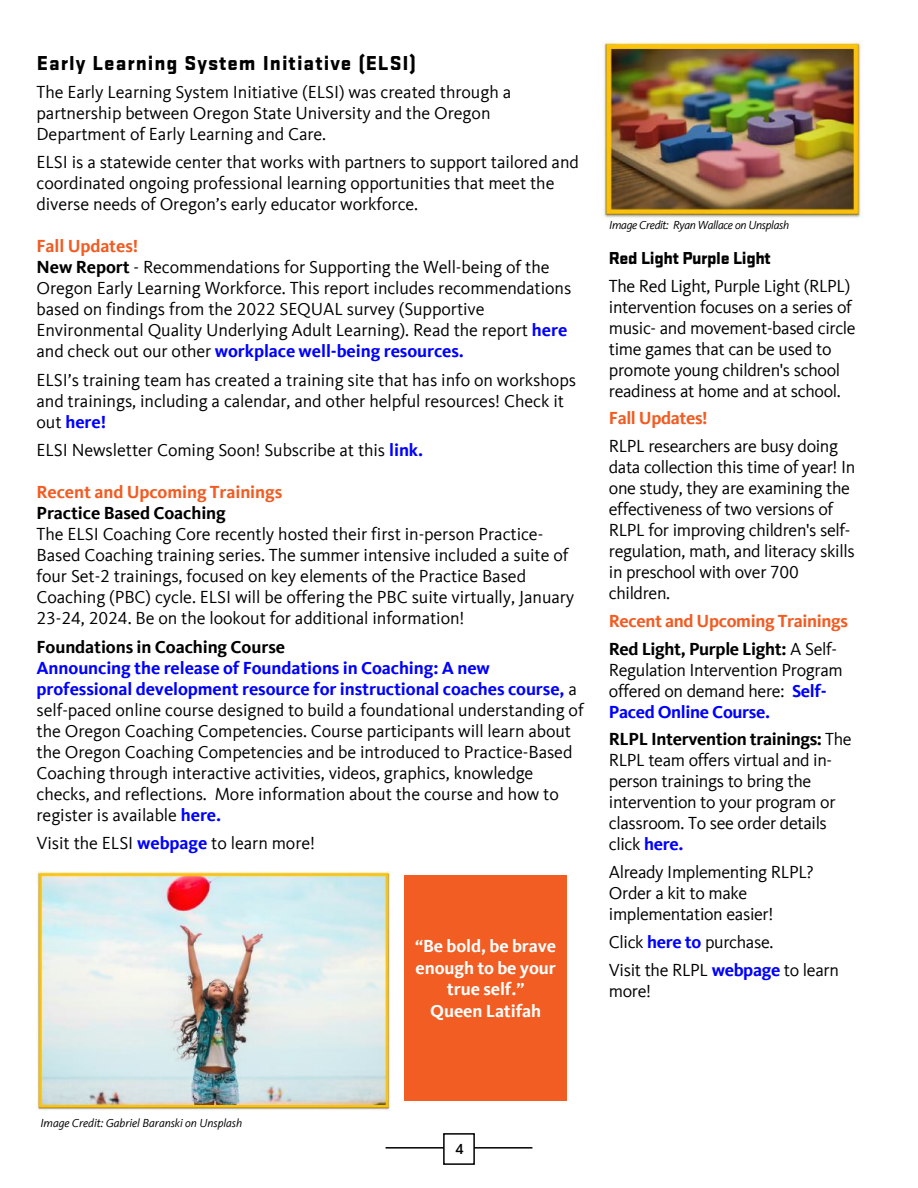
<style>
.page{position:relative;width:918px;height:1188px;background:#fff}
.page>*{position:absolute;margin:0;border:0;box-sizing:border-box;transform-origin:0 0}
.t1{font:900 21px "Stratum 2";letter-spacing:.05em;color:#000}
.t2{font:18px/21px "Kievit Offc";letter-spacing:-.005em;color:#000}
.t3{font:700 18px/27.8px "Kievit Offc";letter-spacing:-.02em;color:#f15c22}
.t4{font:700 18px/21.6px "Kievit Offc";letter-spacing:-.005em;color:#fff;text-align:center}
.t5{font:700 18px "Kievit Offc";letter-spacing:-.005em;color:#000}
.t6{font:900 18px "Stratum 2";letter-spacing:-.02em;color:#000}
.t7{font:500 15px "Kievit Offc";color:#000}
.t8{font:italic 12px "Kievit Offc";letter-spacing:-.01em;color:#000}
.t9{font:italic 12px "Kievit Offc";letter-spacing:-.03em;color:#000}
.s1{font-weight:700;color:#f15c22}
.s2{font-weight:700}
.s3{font-weight:700;color:#00f}
.s4{color:#000}
.s5{font-weight:400;color:#000}
</style>
<div class="page">
<hr style="left:386px;top:1147px;width:146px;height:2px;background:#000">
<div style="left:443px;top:1133px;width:32px;height:32px;background:#fff;border:2px solid #000"></div>
<div style="left:405px;top:875px;width:162px;height:226px;background:#f15d22"></div>
<img style="left:602px;top:40px;width:259px;height:179px">
<img style="left:37px;top:871px;width:354px;height:239px">
<p class="t1" style="left:37px;top:48px;width:380px">Early Learning System Initiative (ELSI)</p>
<p class="t2" style="left:37px;top:81px;width:476px">The Early Learning System Initiative (ELSI) was created through a partnership between Oregon State University and the Oregon<br>Department of Early Learning and Care.</p>
<p class="t2" style="left:37px;top:152px;width:544px">ELSI is a statewide center that works with partners to support tailored and coordinated ongoing professional learning opportunities that meet the diverse needs of Oregon’s early educator workforce.</p>
<p class="t2" style="left:37px;top:236px;width:536px"><span class="s1">Fall Updates!<br></span><span class="s2">New Report</span> - Recommendations for Supporting the Well-being of the Oregon Early Learning Workforce. This report includes recommendations based on findings from the 2022 SEQUAL survey (Supportive Environmental Quality Underlying Adult Learning). Read the report <span class="s3">here </span>and check out our other <span class="s3">workplace well-being resources.</span></p>
<p class="t2" style="left:37px;top:370px;width:541px">ELSI’s training team has created a training site that has info on workshops and trainings, including a calendar, and other helpful resources! Check it out <span class="s3">here!</span></p>
<p class="t2" style="left:37px;top:440px;width:388px">ELSI Newsletter Coming Soon! Subscribe at this <span class="s3">link.</span></p>
<p class="t3" style="left:37px;top:478px;width:247px">Recent and Upcoming Trainings</p>
<p class="t5" style="left:37px;top:503px;width:191px">Practice Based Coaching</p>
<p class="t2" style="left:37px;top:524px;width:539px">The ELSI Coaching Core recently hosted their first in-person Practice-Based Coaching training series. The summer intensive included a suite of four Set-2 trainings, focused on key elements of the Practice Based Coaching (PBC) cycle. ELSI will be offering the PBC suite virtually, January 23-24, 2024. Be on the lookout for additional information!</p>
<p class="t5" style="left:37px;top:636px;width:250px">Foundations in Coaching Course</p>
<p class="t2" style="left:37px;top:658px;width:549px"><span class="s3">Announcing the release of Foundations in Coaching: A new professional development resource for instructional coaches course,</span> a self-paced online course designed to build a foundational understanding of the Oregon Coaching Competencies. Course participants will learn about the Oregon Coaching Competencies and be introduced to Practice-Based Coaching through interactive activities, videos, graphics, knowledge checks, and reflections. More information about the course and how to register is available <span class="s3">here.</span></p>
<p class="t2" style="left:37px;top:833px;width:280px">Visit the ELSI <span class="s3">webpage</span> to learn more!</p>
<p class="t4" style="left:415px;top:935px;width:142px">“Be bold, be brave enough to be your true self.”<br>Queen Latifah</p>
<p class="t9" style="left:609px;top:218px;width:181px">Image Credit: Ryan Wallace on Unsplash</p>
<p class="t6" style="left:609px;top:245px;width:164px">Red Light Purple Light</p>
<p class="t2" style="left:609px;top:275px;width:248px">The Red Light, Purple Light (RLPL) intervention focuses on a series of music- and movement-based circle time games that can be used to promote young children's school readiness at home and at school.</p>
<p class="t3" style="left:609px;top:404px;width:100px">Fall Updates!</p>
<p class="t2" style="left:609px;top:436px;width:248px">RLPL researchers are busy doing data collection this time of year! In one study, they are examining the effectiveness of two versions of<br>RLPL for improving children's self&shy;regulation, math, and literacy skills in preschool with over 700 children.</p>
<p class="t3" style="left:609px;top:607px;width:241px">Recent and Upcoming Trainings<br><span class="s4">Red Light, Purple Light:</span> <span class="s5">A Self-</span></p>
<p class="t2" style="left:609px;top:659px;width:235px">Regulation Intervention Program offered on demand here: <span class="s3">Self-<br>Paced Online Course.</span></p>
<p class="t2" style="left:609px;top:729px;width:244px"><span class="s2">RLPL Intervention trainings:</span> The<br>RLPL team offers virtual and in&shy;person trainings to bring the intervention to your program or classroom. To see order details click <span class="s3">here.</span></p>
<p class="t2" style="left:609px;top:862px;width:206px">Already Implementing RLPL?<br>Order a kit to make implementation easier!</p>
<p class="t2" style="left:609px;top:928px;width:232px;line-height:27.8px">Click <span class="s3">here to</span> purchase.<br>Visit the RLPL <span class="s3">webpage</span> to learn</p>
<p class="t2" style="left:609px;top:980px;width:44px">more!</p>
<p class="t8" style="left:40px;top:1116px;width:203px">Image Credit: Gabriel Baranski on Unsplash</p>
<p class="t7" style="left:455px;top:1140px;width:10px">4</p>
</div>
